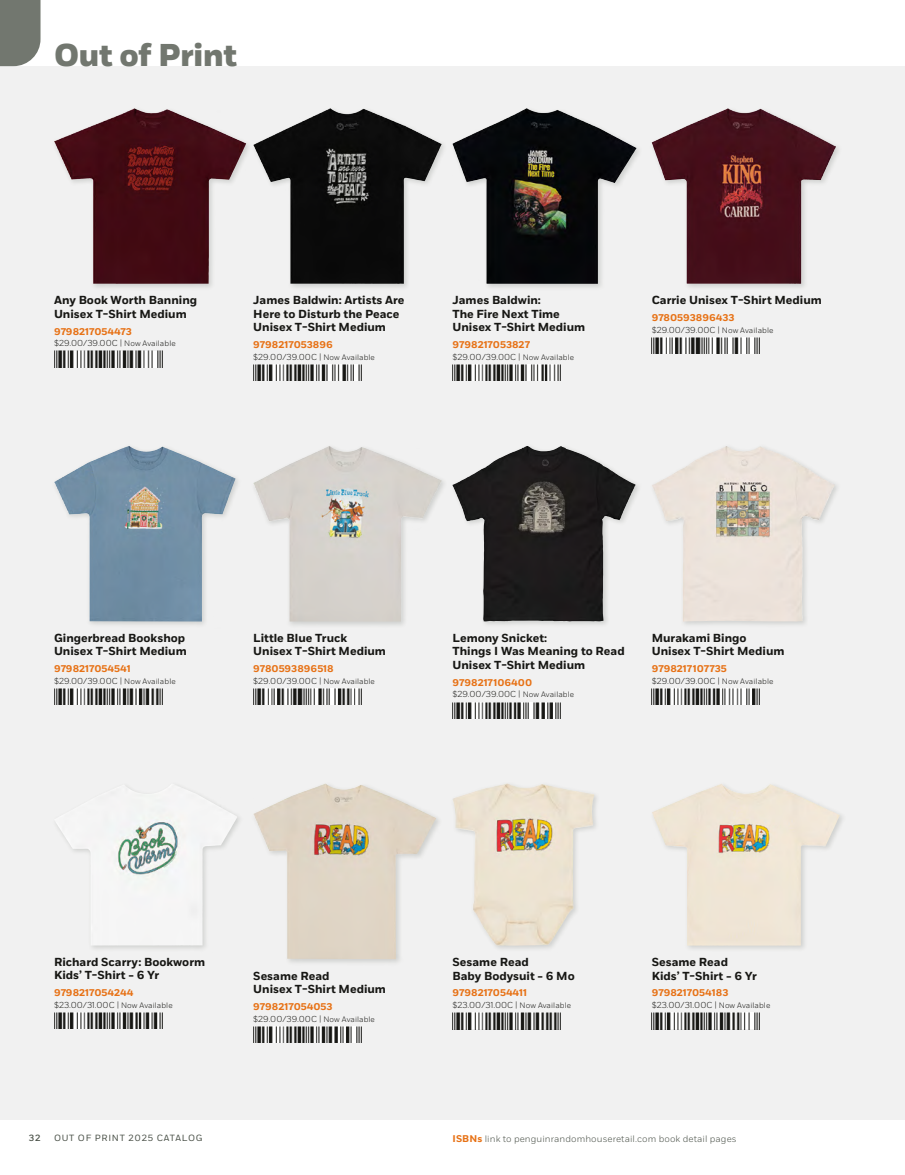
<style>
.page{position:relative;width:905px;height:1175px;background:#fff}
.page>*{position:absolute;margin:0;border:0;box-sizing:border-box;transform-origin:0 0}
.t1{font:800 31.5px "Fort";letter-spacing:-.01em;color:#72776f}
.t2{font:700 11.7px/13.5px "Fort";color:#171714}
.t3{font:700 9.75px "Fort";color:#e77216}
.t4{font:300 9.3px "Fort";letter-spacing:.01em;color:#484f46}
.t5{font:9px "Fort";letter-spacing:.08em;color:#484f46}
.t6{font:500 9px "Fort";color:#484f46}
.t7{font:300 8.7px "Fort";color:#171714}
.s1{font-size:7.8px}
.s2{font-weight:700;font-size:9.75px;color:#e77216}
</style>
<div class="page">
<div style="left:0;top:66px;width:904px;height:1053px;background:#f1f1f1"></div>
<div style="left:0;top:0;width:40px;height:66px;background:#72776f"></div>
<div style="left:52px;top:106px;width:200px;height:185px;background:#484f46;opacity:.2"></div>
<img style="left:54px;top:108px;width:192px;height:176px">
<img style="left:54px;top:351px;width:108px;height:16px">
<div style="left:251px;top:106px;width:197px;height:185px;background:#484f46;opacity:.2"></div>
<img style="left:253px;top:109px;width:188px;height:175px">
<img style="left:253px;top:364px;width:108px;height:16px">
<div style="left:450px;top:106px;width:193px;height:185px;background:#484f46;opacity:.2"></div>
<img style="left:452px;top:108px;width:184px;height:176px">
<img style="left:452px;top:364px;width:108px;height:17px">
<div style="left:649px;top:106px;width:193px;height:184px;background:#484f46;opacity:.2"></div>
<img style="left:651px;top:108px;width:185px;height:176px">
<img style="left:651px;top:337px;width:108px;height:16px">
<div style="left:52px;top:443px;width:190px;height:185px;background:#484f46;opacity:.2"></div>
<img style="left:54px;top:446px;width:181px;height:175px">
<img style="left:54px;top:688px;width:108px;height:17px">
<div style="left:251px;top:444px;width:197px;height:184px;background:#484f46;opacity:.2"></div>
<img style="left:253px;top:447px;width:148px;height:174px">
<img style="left:253px;top:688px;width:108px;height:17px">
<div style="left:450px;top:444px;width:192px;height:184px;background:#484f46;opacity:.2"></div>
<img style="left:452px;top:447px;width:183px;height:174px">
<img style="left:452px;top:702px;width:108px;height:16px">
<div style="left:649px;top:443px;width:192px;height:185px;background:#484f46;opacity:.2"></div>
<img style="left:651px;top:446px;width:183px;height:175px">
<img style="left:651px;top:688px;width:108px;height:17px">
<div style="left:52px;top:781px;width:192px;height:171px;background:#484f46;opacity:.2"></div>
<img style="left:78px;top:783px;width:94px;height:23px">
<img style="left:54px;top:1012px;width:108px;height:16px">
<div style="left:251px;top:781px;width:192px;height:185px;background:#484f46;opacity:.2"></div>
<img style="left:253px;top:783px;width:183px;height:176px">
<img style="left:253px;top:1026px;width:108px;height:16px">
<div style="left:450px;top:781px;width:151px;height:171px;background:#484f46;opacity:.2"></div>
<img style="left:452px;top:783px;width:82px;height:162px">
<img style="left:452px;top:1012px;width:108px;height:17px">
<div style="left:649px;top:781px;width:197px;height:171px;background:#484f46;opacity:.2"></div>
<img style="left:651px;top:784px;width:161px;height:161px">
<img style="left:651px;top:1012px;width:108px;height:17px">
<h1 class="t1" style="left:54px;top:36px;width:184px">Out of Print</h1>
<p class="t2" style="left:54px;top:294px;width:145px">Any Book Worth Banning<br>Unisex T-Shirt Medium</p>
<p class="t3" style="left:54px;top:325px;width:79px">9798217054473</p>
<p class="t7" style="left:54px;top:338px;width:123px">$29.00/39.00C | <span class="s1">Now Available</span></p>
<p class="t2" style="left:253px;top:294px;width:153px">James Baldwin: Artists Are<br>Here to Disturb the Peace<br>Unisex T-Shirt Medium</p>
<p class="t3" style="left:253px;top:339px;width:81px">9798217053896</p>
<p class="t7" style="left:253px;top:351px;width:123px">$29.00/39.00C | <span class="s1">Now Available</span></p>
<p class="t2" style="left:452px;top:294px;width:134px">James Baldwin:<br>The Fire Next Time<br>Unisex T-Shirt Medium</p>
<p class="t3" style="left:452px;top:339px;width:79px">9798217053827</p>
<p class="t7" style="left:452px;top:351px;width:123px">$29.00/39.00C | <span class="s1">Now Available</span></p>
<p class="t2" style="left:651px;top:294px;width:172px">Carrie Unisex T-Shirt Medium</p>
<p class="t3" style="left:651px;top:312px;width:84px">9780593896433</p>
<p class="t7" style="left:651px;top:324px;width:123px">$29.00/39.00C | <span class="s1">Now Available</span></p>
<p class="t2" style="left:54px;top:631px;width:134px">Gingerbread Bookshop<br>Unisex T-Shirt Medium</p>
<p class="t3" style="left:54px;top:663px;width:78px">9798217054541</p>
<p class="t7" style="left:54px;top:675px;width:123px">$29.00/39.00C | <span class="s1">Now Available</span></p>
<p class="t2" style="left:253px;top:631px;width:134px">Little Blue Truck<br>Unisex T-Shirt Medium</p>
<p class="t3" style="left:253px;top:663px;width:82px">9780593896518</p>
<p class="t7" style="left:253px;top:675px;width:123px">$29.00/39.00C | <span class="s1">Now Available</span></p>
<p class="t2" style="left:452px;top:631px;width:174px">Lemony Snicket:<br>Things I Was Meaning to Read<br>Unisex T-Shirt Medium</p>
<p class="t3" style="left:452px;top:676px;width:81px">9798217106400</p>
<p class="t7" style="left:452px;top:689px;width:123px">$29.00/39.00C | <span class="s1">Now Available</span></p>
<p class="t2" style="left:651px;top:631px;width:134px">Murakami Bingo<br>Unisex T-Shirt Medium</p>
<p class="t3" style="left:651px;top:663px;width:76px">9798217107735</p>
<p class="t7" style="left:651px;top:675px;width:123px">$29.00/39.00C | <span class="s1">Now Available</span></p>
<p class="t2" style="left:54px;top:955px;width:153px">Richard Scarry: Bookworm<br>Kids’ T-Shirt - 6 Yr</p>
<p class="t3" style="left:54px;top:987px;width:81px">9798217054244</p>
<p class="t7" style="left:54px;top:999px;width:120px">$23.00/31.00C | <span class="s1">Now Available</span></p>
<p class="t2" style="left:253px;top:969px;width:134px">Sesame Read<br>Unisex T-Shirt Medium</p>
<p class="t3" style="left:253px;top:1000px;width:81px">9798217054053</p>
<p class="t7" style="left:253px;top:1013px;width:123px">$29.00/39.00C | <span class="s1">Now Available</span></p>
<p class="t2" style="left:452px;top:955px;width:124px">Sesame Read<br>Baby Bodysuit - 6 Mo</p>
<p class="t3" style="left:452px;top:987px;width:76px">9798217054411</p>
<p class="t7" style="left:452px;top:999px;width:120px">$23.00/31.00C | <span class="s1">Now Available</span></p>
<p class="t2" style="left:651px;top:955px;width:107px">Sesame Read<br>Kids’ T-Shirt - 6 Yr</p>
<p class="t3" style="left:651px;top:987px;width:78px">9798217054183</p>
<p class="t7" style="left:651px;top:999px;width:120px">$23.00/31.00C | <span class="s1">Now Available</span></p>
<p class="t6" style="left:29px;top:1132px;width:13px">32</p>
<p class="t5" style="left:54px;top:1132px;width:150px">OUT OF PRINT 2025 CATALOG</p>
<p class="t4" style="left:452px;top:1133px;width:286px"><span class="s2">ISBNs</span> link to penguinrandomhouseretail.com book detail pages</p>
</div>
